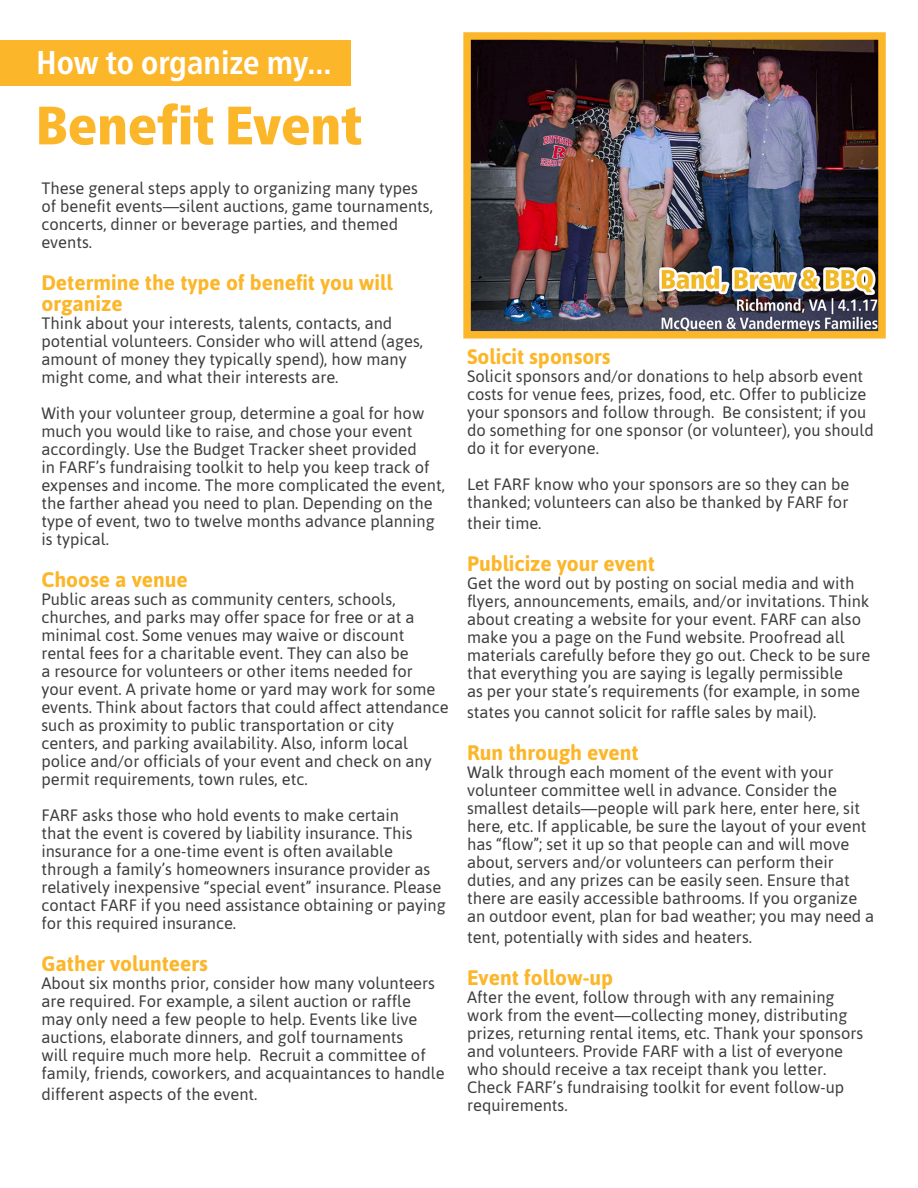
<style>
.page{position:relative;width:918px;height:1188px;background:#fff}
.page>*{position:absolute;margin:0;border:0;box-sizing:border-box;transform-origin:0 0}
.t1{font:900 condensed 54px "Frutiger Neue LTCYR";color:#fcb62a}
.t2{font:700 condensed 33px "Frutiger Neue LTCYR";color:#fff}
.t3{font:700 21px/21px "Asap";color:#fcb62a}
.t4{font:16.5px/18px "Asap";color:#3e3e3f}
</style>
<div class="page">
<div style="left:1px;top:41px;width:350px;height:45px;background:#fcb62a"></div>
<img style="left:472px;top:41px;width:405px;height:289px">
<div style="left:463px;top:32px;width:423px;height:307px;border:8px solid #fcb62a"></div>
<p class="t2" style="left:37px;top:43px;width:296px">How to organize my...</p>
<p class="t1" style="left:36px;top:93px;width:327px">Benefit Event</p>
<p class="t4" style="left:41px;top:179px;width:393px">These general steps apply to organizing many types of benefit events—silent auctions, game tournaments, concerts, dinner or beverage parties, and themed events.</p>
<p class="t3" style="left:41px;top:272px;width:353px">Determine the type of benefit you will organize</p>
<p class="t4" style="left:41px;top:314px;width:383px">Think about your interests, talents, contacts, and potential volunteers. Consider who will attend (ages, amount of money they typically spend), how many might come, and what their interests are.</p>
<p class="t4" style="left:41px;top:404px;width:405px">With your volunteer group, determine a goal for how much you would like to raise, and chose your event accordingly. Use the Budget Tracker sheet provided<br>in FARF’s fundraising toolkit to help you keep track of expenses and income. The more complicated the event, the farther ahead you need to plan. Depending on the type of event, two to twelve months advance planning is typical.</p>
<p class="t3" style="left:41px;top:569px;width:148px">Choose a venue</p>
<p class="t4" style="left:41px;top:590px;width:409px">Public areas such as community centers, schools, churches, and parks may offer space for free or at a minimal cost. Some venues may waive or discount rental fees for a charitable event. They can also be<br>a resource for volunteers or other items needed for your event. A private home or yard may work for some events. Think about factors that could affect attendance such as proximity to public transportation or city centers, and parking availability. Also, inform local police and/or officials of your event and check on any permit requirements, town rules, etc.</p>
<p class="t4" style="left:41px;top:806px;width:406px">FARF asks those who hold events to make certain<br>that the event is covered by liability insurance. This insurance for a one-time event is often available through a family’s homeowners insurance provider as relatively inexpensive “special event” insurance. Please contact FARF if you need assistance obtaining or paying for this required insurance.</p>
<p class="t3" style="left:41px;top:953px;width:168px">Gather volunteers</p>
<p class="t4" style="left:41px;top:974px;width:405px">About six months prior, consider how many volunteers are required. For example, a silent auction or raffle may only need a few people to help. Events like live auctions, elaborate dinners, and golf tournaments<br>will require much more help. Recruit a committee of family, friends, coworkers, and acquaintances to handle</p>
<p class="t4" style="left:41px;top:1085px;width:218px">different aspects of the event.</p>
<p class="t3" style="left:467px;top:345px;width:145px">Solicit sponsors</p>
<p class="t4" style="left:467px;top:367px;width:408px">Solicit sponsors and/or donations to help absorb event costs for venue fees, prizes, food, etc. Offer to publicize your sponsors and follow through. Be consistent; if you do something for one sponsor (or volunteer), you should do it for everyone.</p>
<p class="t4" style="left:467px;top:475px;width:384px">Let FARF know who your sponsors are so they can be thanked; volunteers can also be thanked by FARF for</p>
<p class="t4" style="left:467px;top:514px;width:76px">their time.</p>
<p class="t3" style="left:467px;top:552px;width:189px">Publicize your event</p>
<p class="t4" style="left:467px;top:574px;width:405px">Get the word out by posting on social media and with flyers, announcements, emails, and/or invitations. Think about creating a website for your event. FARF can also make you a page on the Fund website. Proofread all materials carefully before they go out. Check to be sure that everything you are saying is legally permissible<br>as per your state’s requirements (for example, in some</p>
<p class="t4" style="left:467px;top:703px;width:351px">states you cannot solicit for raffle sales by mail).</p>
<p class="t3" style="left:467px;top:741px;width:173px">Run through event</p>
<p class="t4" style="left:467px;top:763px;width:409px">Walk through each moment of the event with your volunteer committee well in advance. Consider the smallest details—people will park here, enter here, sit here, etc. If applicable, be sure the layout of your event has “flow”; set it up so that people can and will move about, servers and/or volunteers can perform their duties, and any prizes can be easily seen. Ensure that there are easily accessible bathrooms. If you organize an outdoor event, plan for bad weather; you may need a</p>
<p class="t4" style="left:467px;top:928px;width:287px">tent, potentially with sides and heaters.</p>
<p class="t3" style="left:467px;top:966px;width:148px">Event follow-up</p>
<p class="t4" style="left:467px;top:988px;width:398px">After the event, follow through with any remaining work from the event—collecting money, distributing prizes, returning rental items, etc. Thank your sponsors and volunteers. Provide FARF with a list of everyone who should receive a tax receipt thank you letter.<br>Check FARF’s fundraising toolkit for event follow-up requirements.</p>
</div>
